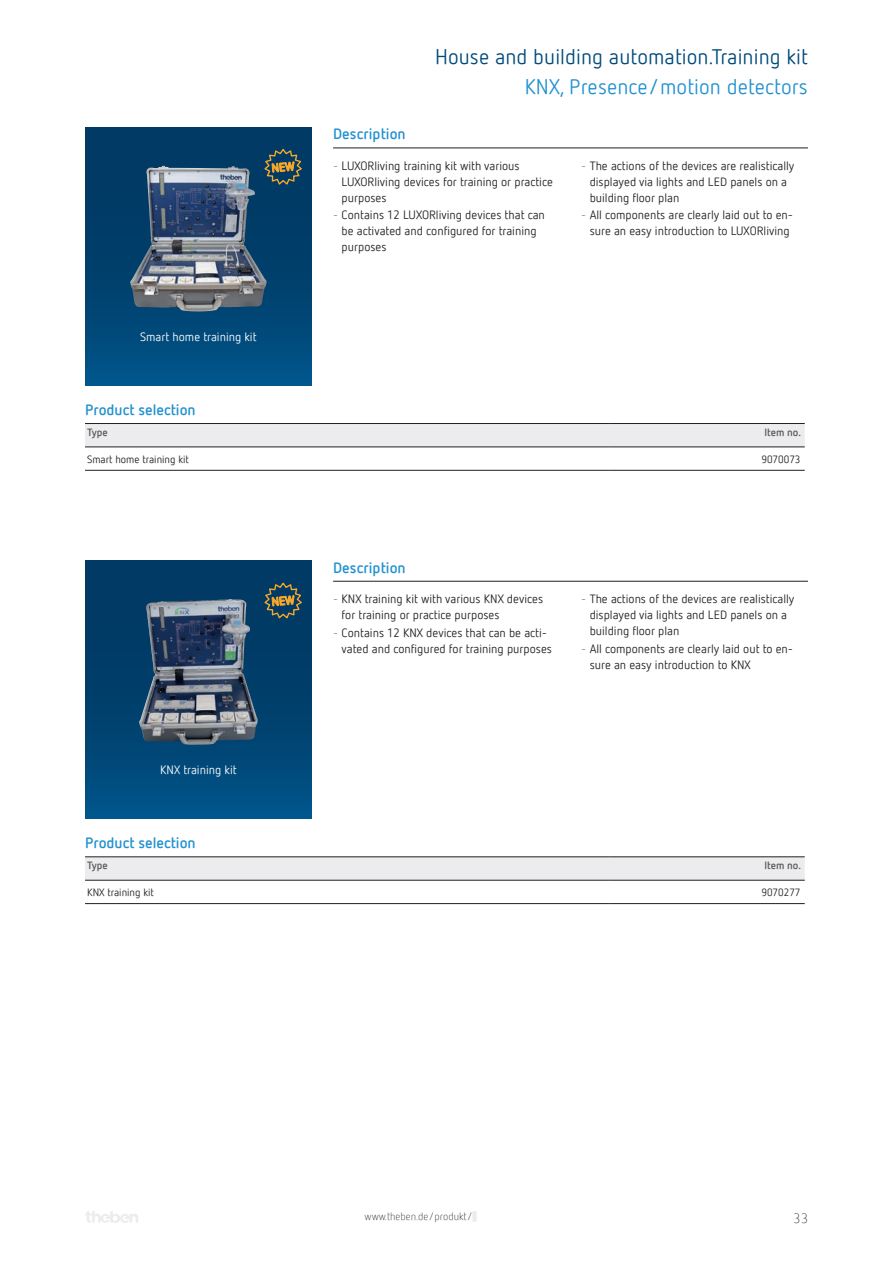
<style>
.page{position:relative;width:893px;height:1263px;background:#fff}
.page>*{position:absolute;margin:0;border:0;box-sizing:border-box;transform-origin:0 0}
.t1{font:21px "Netto Offc Pro";letter-spacing:.005em;color:#004a7b}
.t2{font:21px "Netto Offc Pro";letter-spacing:.005em;color:#2291d0}
.t3{font:700 15px "Netto Offc Pro";color:#2291d0}
.t4{font:300 13.5px "Netto Offc Pro";color:#231f20}
.t5{font:12px/15.8px "Netto Offc Pro";color:#231f20}
.t6{font:12px "Netto Offc Pro";color:#fff}
.t7{font:10.5px "Netto Offc Pro";color:#231f20}
.t8{font:300 10.5px "Netto Offc Pro";color:#231f20}
.t9{font:700 10.5px "Netto Offc Pro";color:#57585a}
.s1{font-weight:300}
</style>
<div class="page">
<svg style="left:85px;top:1211px;width:53px;height:12px"></svg>
<div style="left:472px;top:1211px;width:5px;height:11px;background:#ececee"></div>
<div style="left:85px;top:128px;width:227px;height:258px;background:linear-gradient(to bottom,#00345c,#004f82)"></div>
<img style="left:130px;top:166px;width:137px;height:145px">
<hr style="left:333px;top:148px;width:475px;height:1px;background:#231f20">
<div style="left:85px;top:424px;width:720px;height:23px;background:#ececee"></div>
<hr style="left:85px;top:423px;width:524px;height:1px;background:#231f20">
<hr style="left:85px;top:447px;width:524px;height:1px;background:#231f20">
<hr style="left:609px;top:423px;width:196px;height:1px;background:#231f20">
<hr style="left:609px;top:447px;width:196px;height:1px;background:#231f20">
<hr style="left:85px;top:470px;width:524px;height:1px;background:#231f20">
<hr style="left:609px;top:470px;width:196px;height:1px;background:#231f20">
<div style="left:85px;top:561px;width:227px;height:258px;background:linear-gradient(to bottom,#00345c,#004f82)"></div>
<img style="left:139px;top:599px;width:119px;height:146px">
<hr style="left:333px;top:581px;width:475px;height:1px;background:#231f20">
<svg style="left:85px;top:857px;width:720px;height:23px;background:#e6e6e8"></svg>
<hr style="left:85px;top:856px;width:524px;height:1px;background:#231f20">
<hr style="left:85px;top:880px;width:524px;height:1px;background:#231f20">
<hr style="left:609px;top:856px;width:196px;height:1px;background:#231f20">
<hr style="left:609px;top:880px;width:196px;height:1px;background:#231f20">
<hr style="left:85px;top:903px;width:524px;height:1px;background:#231f20">
<hr style="left:609px;top:903px;width:196px;height:1px;background:#231f20">
<svg style="left:264px;top:149px;width:38px;height:36px"></svg>
<svg style="left:264px;top:583px;width:38px;height:35px"></svg>
<h1 class="t1" style="left:435px;top:43px;width:374px">House and building automation.Training kit</h1>
<h1 class="t2" style="left:525px;top:73px;width:285px">KNX, Presence/motion detectors</h1>
<p class="t6" style="left:140px;top:329px;width:118px">Smart home training kit</p>
<p class="t3" style="left:333px;top:124px;width:74px">Description</p>
<p class="t5" style="left:342px;top:158px;width:213px;text-indent:-9px"><span class="s1">-</span> LUXORliving training kit with various<br>LUXORliving devices for training or practice purposes</p>
<p class="t5" style="left:342px;top:207px;width:205px;text-indent:-9px"><span class="s1">-</span> Contains 12 LUXORliving devices that can be activated and configured for training purposes</p>
<p class="t5" style="left:590px;top:158px;width:206px;text-indent:-9px"><span class="s1">-</span> The actions of the devices are realistically displayed via lights and LED panels on a building floor plan</p>
<p class="t5" style="left:581px;top:207px;width:213px;text-align:center"><span class="s1">-</span> All components are clearly laid out to en&shy;sure an easy introduction to LUXORliving</p>
<p class="t3" style="left:85px;top:400px;width:112px">Product selection</p>
<p class="t9" style="left:87px;top:425px;width:22px">Type</p>
<p class="t9" style="left:764px;top:425px;width:38px">Item no.</p>
<p class="t7" style="left:87px;top:452px;width:103px">Smart home training kit</p>
<p class="t7" style="left:761px;top:452px;width:41px">9070073</p>
<p class="t6" style="left:160px;top:762px;width:78px">KNX training kit</p>
<p class="t3" style="left:333px;top:557px;width:74px">Description</p>
<p class="t5" style="left:342px;top:591px;width:203px;text-indent:-9px"><span class="s1">-</span> KNX training kit with various KNX devices for training or practice purposes</p>
<p class="t5" style="left:342px;top:624px;width:212px;text-indent:-9px"><span class="s1">-</span> Contains 12 KNX devices that can be acti&shy;vated and configured for training purposes</p>
<p class="t5" style="left:590px;top:591px;width:206px;text-indent:-9px"><span class="s1">-</span> The actions of the devices are realistically displayed via lights and LED panels on a building floor plan</p>
<p class="t5" style="left:590px;top:640px;width:205px;text-indent:-9px"><span class="s1">-</span> All components are clearly laid out to en&shy;sure an easy introduction to KNX</p>
<p class="t3" style="left:85px;top:833px;width:112px">Product selection</p>
<p class="t9" style="left:87px;top:858px;width:22px">Type</p>
<p class="t9" style="left:764px;top:858px;width:38px">Item no.</p>
<p class="t7" style="left:87px;top:885px;width:68px">KNX training kit</p>
<p class="t7" style="left:761px;top:885px;width:41px">9070277</p>
<p class="t8" style="left:365px;top:1210px;width:110px">www.theben.de/produkt/</p>
<p class="t4" style="left:793px;top:1210px;width:16px">33</p>
</div>
